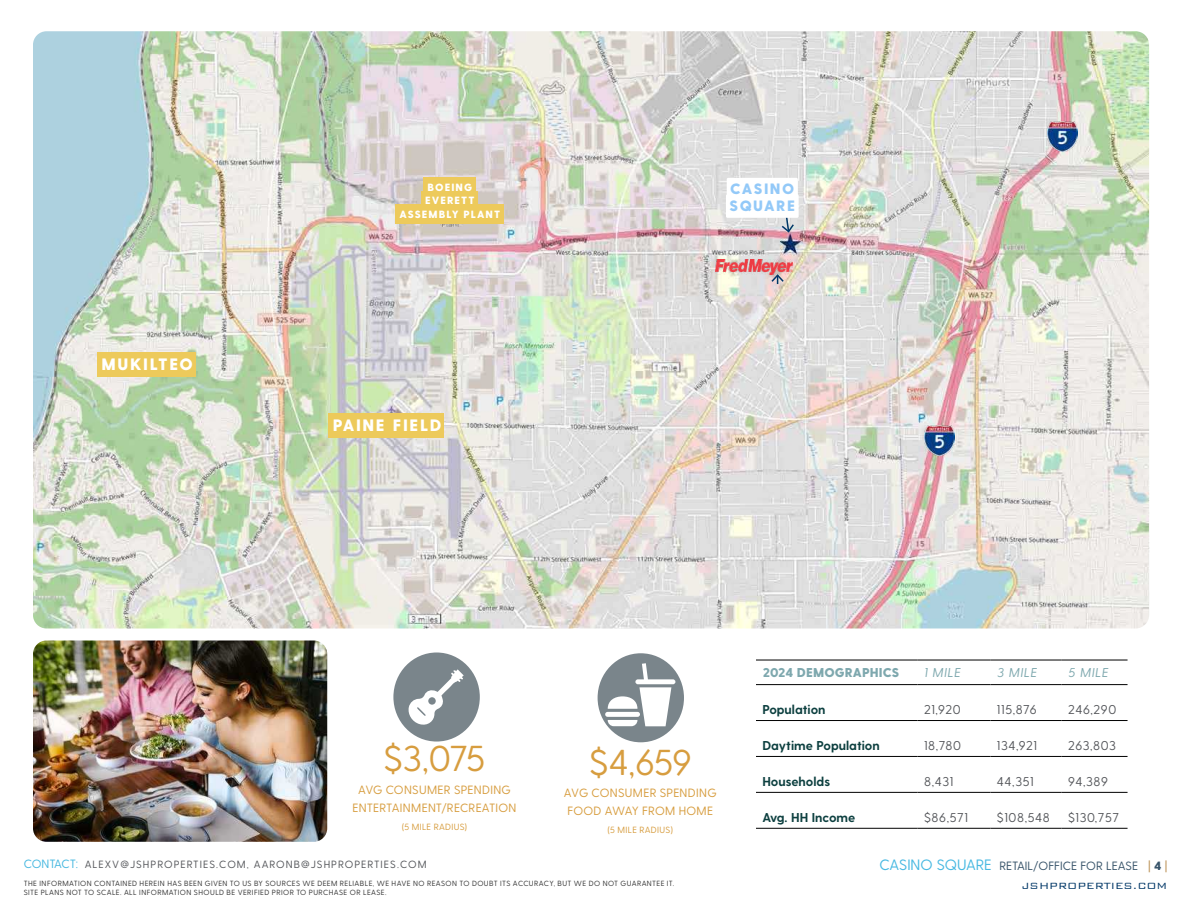
<style>
.page{position:relative;width:1188px;height:918px;background:#fff}
.page>*{position:absolute;margin:0;border:0;box-sizing:border-box;transform-origin:0 0}
.t1{font:36px "Greycliff CF";letter-spacing:-.035em;color:#d79d3f}
.BACKGROUND_COLOR_copy{font:800 16.5px "Greycliff CF";letter-spacing:.1em;color:#fff}
.WHITE_BACKGROUND{font:800 15px "Greycliff CF";letter-spacing:.1em;color:#93c9f8}
.t2{font:12.9px "Greycliff CF";letter-spacing:.05em;color:#54565a}
.t3{font:700 12.9px "Greycliff CF";color:#0d4040}
.t4{font:800 12.9px "Greycliff CF";letter-spacing:.01em;color:#7ea8ae}
.t5{font:italic 12.9px "Greycliff CF";letter-spacing:.05em;color:#7ea8ae}
.t6{font:12px "Greycliff CF";letter-spacing:.02em;color:#d79d3f}
.t7{font:12px "Greycliff CF";color:#38546a}
.t8{font:300 12px "Bank Gothic BT";color:#003767}
.t9{font:10.5px "Greycliff CF";letter-spacing:.1em;color:#54565a}
.BACKGROUND_COLOR_copy-2{font:800 10.5px "Greycliff CF";letter-spacing:.1em;color:#fff}
.t10{font:9px "Greycliff CF";letter-spacing:.035em;color:#d79d3f}
.t11{font:7.5px/9px "Greycliff CF";letter-spacing:.05em;color:#333}
.s1{font-size:12px;color:#47b8e0}
.s2{font-size:15px;color:#48b9e2}
.s3{color:#b88c4d}
.s4{font-weight:800}
</style>
<div class="page">
<div style="left:393px;top:652px;width:87px;height:90px;background:#7a858b;border-radius:50%"></div>
<img style="left:33px;top:31px;width:1116px;height:597px">
<div style="left:328px;top:413px;width:116px;height:25px;background:#edca5b"></div>
<div style="left:424px;top:178px;width:52px;height:19px;background:#edca5b"></div>
<div style="left:421px;top:191px;width:57px;height:19px;background:#edca5b"></div>
<div style="left:396px;top:205px;width:108px;height:19px;background:#edca5b"></div>
<div style="left:97px;top:352px;width:98px;height:25px;background:#edca5b"></div>
<div style="left:598px;top:653px;width:86px;height:89px;background:#7a858b;border-radius:50%"></div>
<svg style="left:605px;top:663px;width:70px;height:63px"></svg>
<svg style="left:409px;top:669px;width:55px;height:56px"></svg>
<img style="left:33px;top:640px;width:294px;height:202px">
<hr style="left:756px;top:660px;width:162px;height:1px;background:#000">
<hr style="left:918px;top:660px;width:72px;height:1px;background:#000">
<hr style="left:990px;top:660px;width:72px;height:1px;background:#000">
<hr style="left:1062px;top:660px;width:66px;height:1px;background:#000">
<hr style="left:756px;top:684px;width:162px;height:1px;background:#000">
<hr style="left:918px;top:684px;width:72px;height:1px;background:#000">
<hr style="left:990px;top:684px;width:72px;height:1px;background:#000">
<hr style="left:1062px;top:684px;width:66px;height:1px;background:#000">
<hr style="left:756px;top:720px;width:162px;height:1px;background:#000">
<hr style="left:918px;top:720px;width:72px;height:1px;background:#000">
<hr style="left:990px;top:720px;width:72px;height:1px;background:#000">
<hr style="left:1062px;top:720px;width:66px;height:1px;background:#000">
<hr style="left:756px;top:756px;width:162px;height:1px;background:#000">
<hr style="left:918px;top:756px;width:72px;height:1px;background:#000">
<hr style="left:990px;top:756px;width:72px;height:1px;background:#000">
<hr style="left:1062px;top:756px;width:66px;height:1px;background:#000">
<hr style="left:756px;top:792px;width:162px;height:1px;background:#000">
<hr style="left:918px;top:792px;width:72px;height:1px;background:#000">
<hr style="left:990px;top:792px;width:72px;height:1px;background:#000">
<hr style="left:1062px;top:792px;width:66px;height:1px;background:#000">
<hr style="left:756px;top:828px;width:162px;height:1px;background:#000">
<hr style="left:918px;top:828px;width:72px;height:1px;background:#000">
<hr style="left:990px;top:828px;width:72px;height:1px;background:#000">
<hr style="left:1062px;top:828px;width:66px;height:1px;background:#000">
<svg style="left:780px;top:218px;width:15px;height:16px"></svg>
<div style="left:727px;top:178px;width:71px;height:23px;background:#fff;border-radius:2px"></div>
<div style="left:726px;top:194px;width:73px;height:24px;background:#fff;border-radius:2px"></div>
<img style="left:716px;top:260px;width:76px;height:14px">
<svg style="left:770px;top:273px;width:15px;height:11px"></svg>
<img style="left:924px;top:426px;width:31px;height:30px">
<img style="left:1048px;top:122px;width:30px;height:30px">
<p class="BACKGROUND_COLOR_copy" style="left:102px;top:354px;width:93px">MUKILTEO</p>
<p class="BACKGROUND_COLOR_copy-2" style="left:428px;top:180px;width:46px">BOEING</p>
<p class="BACKGROUND_COLOR_copy-2" style="left:425px;top:194px;width:51px">EVERETT</p>
<p class="BACKGROUND_COLOR_copy-2" style="left:399px;top:207px;width:102px">ASSEMBLY PLANT</p>
<p class="BACKGROUND_COLOR_copy" style="left:333px;top:415px;width:110px">PAINE FIELD</p>
<p class="WHITE_BACKGROUND" style="left:730px;top:180px;width:66px">CASINO</p>
<p class="WHITE_BACKGROUND" style="left:730px;top:196px;width:67px">SQUARE</p>
<p class="t1" style="left:384px;top:737px;width:103px">$3,075</p>
<p class="t6" style="left:358px;top:782px;width:154px">AVG CONSUMER SPENDING</p>
<p class="t6" style="left:353px;top:800px;width:165px">ENTERTAINMENT/RECREATION</p>
<p class="t10" style="left:402px;top:821px;width:67px">(5 MILE RADIUS)</p>
<p class="t1" style="left:589px;top:741px;width:104px">$4,659</p>
<p class="t6" style="left:564px;top:786px;width:154px">AVG CONSUMER SPENDING</p>
<p class="t6" style="left:567px;top:804px;width:147px">FOOD AWAY FROM HOME</p>
<p class="t10" style="left:608px;top:825px;width:67px">(5 MILE RADIUS)</p>
<p class="t4" style="left:763px;top:665px;width:138px">2024 DEMOGRAPHICS</p>
<p class="t5" style="left:925px;top:665px;width:37px">1 MILE</p>
<p class="t5" style="left:998px;top:665px;width:41px">3 MILE</p>
<p class="t5" style="left:1069px;top:665px;width:41px">5 MILE</p>
<p class="t3" style="left:762px;top:702px;width:65px">Population</p>
<p class="t2" style="left:924px;top:702px;width:38px">21,920</p>
<p class="t2" style="left:997px;top:702px;width:41px">115,876</p>
<p class="t2" style="left:1068px;top:702px;width:50px">246,290</p>
<p class="t3" style="left:762px;top:738px;width:119px">Daytime Population</p>
<p class="t2" style="left:924px;top:738px;width:38px">18,780</p>
<p class="t2" style="left:997px;top:738px;width:42px">134,921</p>
<p class="t2" style="left:1068px;top:738px;width:50px">263,803</p>
<p class="t3" style="left:762px;top:774px;width:69px">Households</p>
<p class="t2" style="left:924px;top:774px;width:31px">8,431</p>
<p class="t2" style="left:997px;top:774px;width:38px">44,351</p>
<p class="t2" style="left:1068px;top:774px;width:41px">94,389</p>
<p class="t3" style="left:762px;top:810px;width:95px">Avg. HH Income</p>
<p class="t2" style="left:924px;top:810px;width:45px">$86,571</p>
<p class="t2" style="left:997px;top:810px;width:55px">$108,548</p>
<p class="t2" style="left:1068px;top:810px;width:53px">$130,757</p>
<h3 class="t9" style="left:24px;top:858px;width:404px"><span class="s1">CONTACT:</span> ALEXV@JSHPROPERTIES.COM, AARONB@JSHPROPERTIES.COM</h3>
<h3 class="t7" style="left:880px;top:859px;width:289px"><span class="s2">CASINO SQUARE</span> RETAIL/OFFICE FOR LEASE <span class="s3">|</span> <span class="s4">4</span> <span class="s3">|</span></h3>
<p class="t11" style="left:24px;top:878px;width:652px">THE INFORMATION CONTAINED HEREIN HAS BEEN GIVEN TO US BY SOURCES WE DEEM RELIABLE, WE HAVE NO REASON TO DOUBT ITS ACCURACY, BUT WE DO NOT GUARANTEE IT.<br>SITE PLANS NOT TO SCALE. ALL INFORMATION SHOULD BE VERIFIED PRIOR TO PURCHASE OR LEASE.</p>
<h3 class="t8" style="left:1022px;top:879px;width:147px">JSHPROPERTIES.COM</h3>
</div>
